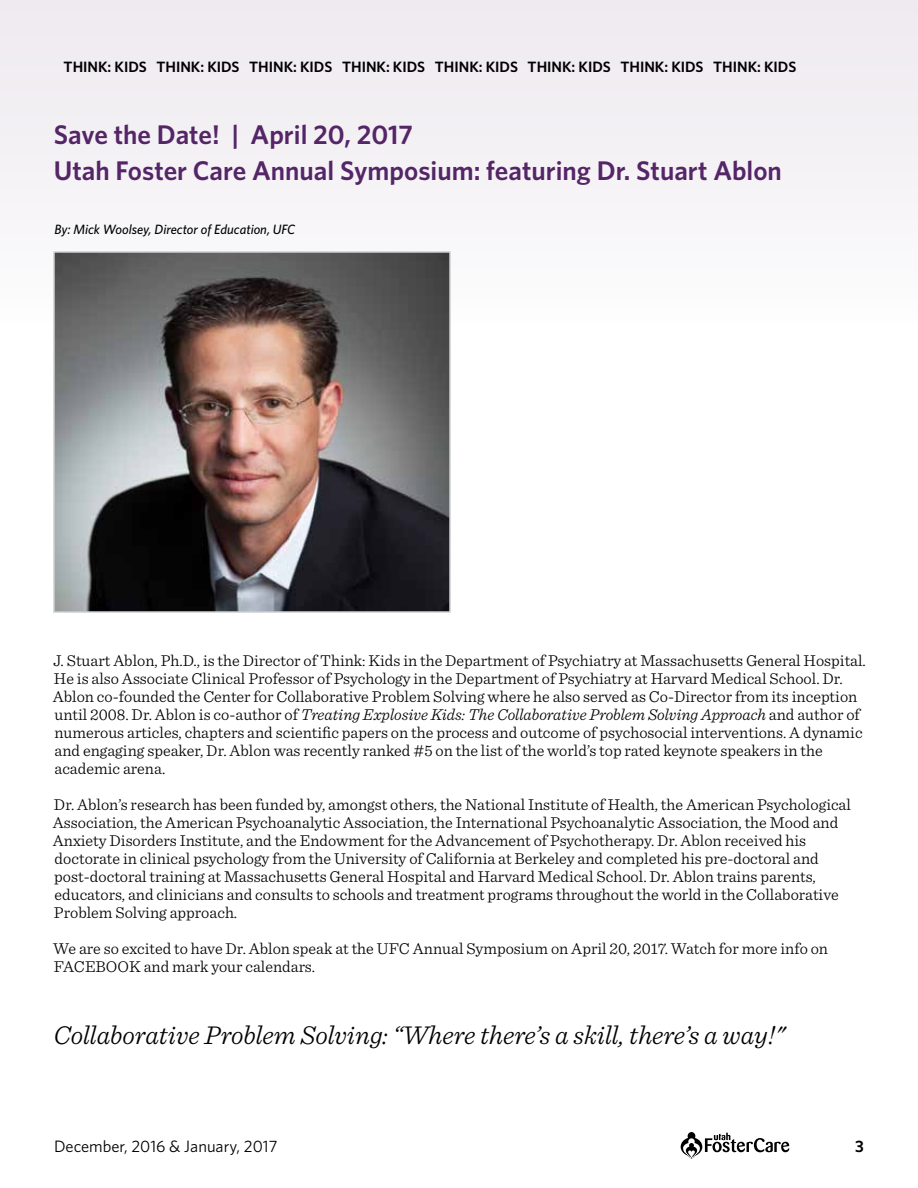
<style>
.page{position:relative;width:918px;height:1188px;background:#fff}
.page>*{position:absolute;margin:0;border:0;box-sizing:border-box;transform-origin:0 0}
.t1{font:600 27px/36px "Whitney";color:#542567}
.t2{font:italic 300 27px "Sentinel";color:#000}
.t3{font:300 16.5px/18px "Sentinel";color:#000}
.t4{font:16.5px "Whitney";color:#000}
.t5{font:600 16.5px "Whitney";color:#000}
.t6{font:600 15px "Whitney";color:#000}
.t7{font:italic 500 13.5px "Whitney";color:#000}
.s1{font-style:italic}
</style>
<div class="page">
<div style="left:0;top:0;width:918px;height:324px;background:#f4f1f5"></div>
<svg style="left:681px;top:1132px;width:108px;height:27px"></svg>
<img style="left:0;top:0;width:1px;height:1188px">
<img style="left:56px;top:254px;width:392px;height:356px">
<div style="left:53px;top:251px;width:398px;height:362px;border:2px solid #cdcfd0"></div>
<p class="t6" style="left:64px;top:57px;width:734px">THINK: KIDS THINK: KIDS THINK: KIDS THINK: KIDS THINK: KIDS THINK: KIDS THINK: KIDS THINK: KIDS</p>
<h1 class="t1" style="left:54px;top:116px;width:730px">Save the Date! | April 20, 2017<br>Utah Foster Care Annual Symposium: featuring Dr. Stuart Ablon</h1>
<p class="t7" style="left:54px;top:220px;width:242px">By: Mick Woolsey, Director of Education, UFC</p>
<p class="t3" style="left:53px;top:650px;width:815px">J. Stuart Ablon, Ph.D., is the Director of Think: Kids in the Department of Psychiatry at Massachusetts General Hospital.<br>He is also Associate Clinical Professor of Psychology in the Department of Psychiatry at Harvard Medical School. Dr.<br>Ablon co-founded the Center for Collaborative Problem Solving where he also served as Co-Director from its inception until 2008. Dr. Ablon is co-author of <span class="s1">Treating Explosive Kids: The Collaborative Problem Solving Approach</span> and author of numerous articles, chapters and scientific papers on the process and outcome of psychosocial interventions. A dynamic and engaging speaker, Dr. Ablon was recently ranked #5 on the list of the world’s top rated keynote speakers in the academic arena.</p>
<p class="t3" style="left:53px;top:794px;width:800px">Dr. Ablon’s research has been funded by, amongst others, the National Institute of Health, the American Psychological Association, the American Psychoanalytic Association, the International Psychoanalytic Association, the Mood and Anxiety Disorders Institute, and the Endowment for the Advancement of Psychotherapy. Dr. Ablon received his doctorate in clinical psychology from the University of California at Berkeley and completed his pre-doctoral and post-doctoral training at Massachusetts General Hospital and Harvard Medical School. Dr. Ablon trains parents, educators, and clinicians and consults to schools and treatment programs throughout the world in the Collaborative Problem Solving approach.</p>
<p class="t3" style="left:53px;top:938px;width:776px">We are so excited to have Dr. Ablon speak at the UFC Annual Symposium on April 20, 2017. Watch for more info on<br>FACEBOOK and mark your calendars.</p>
<h1 class="t2" style="left:53px;top:1015px;width:733px">Collaborative Problem Solving: “Where there’s a skill, there’s a way!"</h1>
<p class="t4" style="left:54px;top:1135px;width:225px">December, 2016 &amp; January, 2017</p>
<p class="t5" style="left:855px;top:1135px;width:10px">3</p>
</div>
